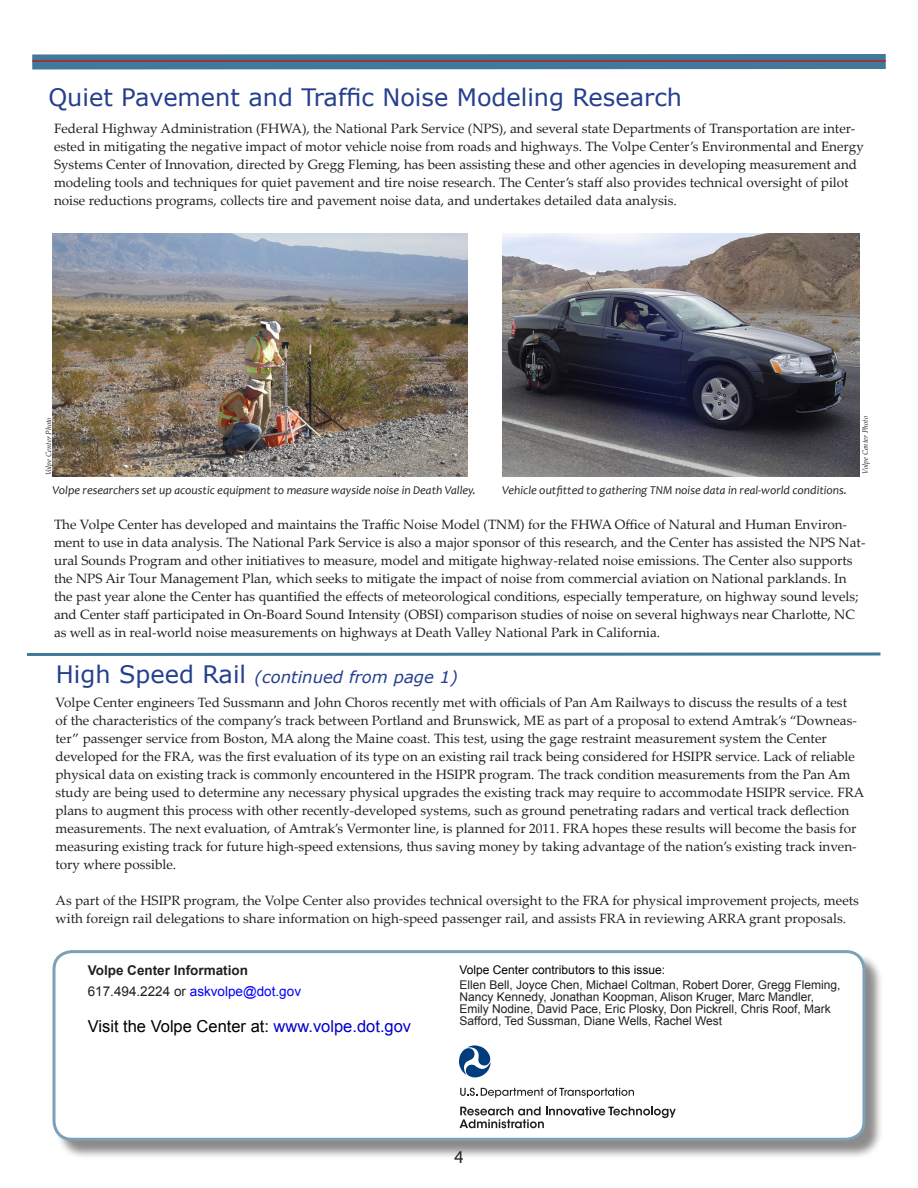
<style>
.page{position:relative;width:918px;height:1188px;background:#fff}
.page>*{position:absolute;margin:0;border:0;box-sizing:border-box;transform-origin:0 0}
.t1{font:24px "Verdana";color:#253f8e}
.t2{font:16.5px "Arial";color:#000}
.t3{font:italic 16.5px "Verdana";color:#253f8e}
.t4{font:16.5px "Lucida Sans Unicode";color:#231f20}
.t5{font:13.5px/18px "Palatino Linotype";color:#231f20}
.t6{font:13.5px "Arial";color:#00f}
.t7{font:700 13.5px "Arial";color:#231f20}
.t8{font:12px/12px "Arial";color:#231f20}
.t9{font:italic 12px "Candara";color:#231f20}
.t10{font:12px "Arial";color:#000}
.t11{font:italic 7.5px "Palatino Linotype";color:#231f20}
.s1{font-style:normal;font-size:24px}
.s2{color:#231f20}
.s3{color:#0000c3}
</style>
<div class="page">
<svg style="left:32px;top:54px;width:854px;height:16px"></svg>
<hr style="left:32px;top:60px;width:854px;height:2px;background:#b41f20">
<div style="left:55px;top:953px;width:829px;height:207px;background:#231f20;opacity:.75"></div>
<div style="left:54px;top:952px;width:810px;height:187px;background:#fff;border-radius:18px"></div>
<div style="left:52px;top:950px;width:814px;height:191px;border:3px solid #427899;border-radius:18px"></div>
<svg style="left:459px;top:1045px;width:32px;height:33px"></svg>
<svg style="left:460px;top:1088px;width:174px;height:10px"></svg>
<svg style="left:460px;top:1107px;width:216px;height:21px"></svg>
<svg style="left:27px;top:652px;width:854px;height:4px"></svg>
<img style="left:52px;top:233px;width:416px;height:244px">
<img style="left:502px;top:233px;width:357px;height:244px">
<p class="t1" style="left:48px;top:82px;width:635px">Quiet Pavement and Traffic Noise Modeling Research</p>
<p class="t5" style="left:54px;top:119px;width:811px">Federal Highway Administration (FHWA), the National Park Service (NPS), and several state Departments of Transportation are inter&shy;ested in mitigating the negative impact of motor vehicle noise from roads and highways. The Volpe Center’s Environmental and Energy Systems Center of Innovation, directed by Gregg Fleming, has been assisting these and other agencies in developing measurement and modeling tools and techniques for quiet pavement and tire noise research. The Center’s staff also provides technical oversight of pilot noise reductions programs, collects tire and pavement noise data, and undertakes detailed data analysis.</p>
<p class="t11" style="left:43px;top:475px;width:59px;rotate:-90deg">Volpe Center Photo</p>
<p class="t11" style="left:860px;top:474px;width:59px;rotate:-90deg">Volpe Center Photo</p>
<p class="t9" style="left:52px;top:483px;width:425px">Volpe researchers set up acoustic equipment to measure wayside noise in Death Valley.</p>
<p class="t9" style="left:502px;top:483px;width:346px">Vehicle outfitted to gathering TNM noise data in real-world conditions.</p>
<p class="t5" style="left:54px;top:515px;width:813px">The Volpe Center has developed and maintains the Traffic Noise Model (TNM) for the FHWA Office of Natural and Human Environ&shy;ment to use in data analysis. The National Park Service is also a major sponsor of this research, and the Center has assisted the NPS Nat&shy;ural Sounds Program and other initiatives to measure, model and mitigate highway-related noise emissions. The Center also supports the NPS Air Tour Management Plan, which seeks to mitigate the impact of noise from commercial aviation on National parklands. In the past year alone the Center has quantified the effects of meteorological conditions, especially temperature, on highway sound levels; and Center staff participated in On-Board Sound Intensity (OBSI) comparison studies of noise on several highways near Charlotte, NC as well as in real-world noise measurements on highways at Death Valley National Park in California.</p>
<p class="t3" style="left:56px;top:666px;width:403px"><span class="s1">High Speed Rail</span> (continued from page 1)</p>
<p class="t5" style="left:56px;top:693px;width:810px">Volpe Center engineers Ted Sussmann and John Choros recently met with officials of Pan Am Railways to discuss the results of a test<br>of the characteristics of the company’s track between Portland and Brunswick, ME as part of a proposal to extend Amtrak’s “Downeas&shy;ter” passenger service from Boston, MA along the Maine coast. This test, using the gage restraint measurement system the Center developed for the FRA, was the first evaluation of its type on an existing rail track being considered for HSIPR service. Lack of reliable physical data on existing track is commonly encountered in the HSIPR program. The track condition measurements from the Pan Am study are being used to determine any necessary physical upgrades the existing track may require to accommodate HSIPR service. FRA plans to augment this process with other recently-developed systems, such as ground penetrating radars and vertical track deflection measurements. The next evaluation, of Amtrak’s Vermonter line, is planned for 2011. FRA hopes these results will become the basis for measuring existing track for future high-speed extensions, thus saving money by taking advantage of the nation’s existing track inven&shy;tory where possible.</p>
<p class="t5" style="left:56px;top:891px;width:805px">As part of the HSIPR program, the Volpe Center also provides technical oversight to the FRA for physical improvement projects, meets with foreign rail delegations to share information on high-speed passenger rail, and assists FRA in reviewing ARRA grant proposals.</p>
<p class="t7" style="left:88px;top:961px;width:162px">Volpe Center Information</p>
<p class="t6" style="left:88px;top:983px;width:215px"><span class="s2">617.494.2224 or</span> askvolpe@dot.gov</p>
<p class="t2" style="left:88px;top:1016px;width:325px">Visit the Volpe Center at: <span class="s3">www.volpe.dot.gov</span></p>
<p class="t10" style="left:460px;top:962px;width:207px">Volpe Center contributors to this issue:</p>
<p class="t8" style="left:460px;top:979px;width:382px">Ellen Bell, Joyce Chen, Michael Coltman, Robert Dorer, Gregg Fleming, Nancy Kennedy, Jonathan Koopman, Alison Kruger, Marc Mandler, Emily Nodine, David Pace, Eric Plosky, Don Pickrell, Chris Roof, Mark Safford, Ted Sussman, Diane Wells, Rachel West</p>
<p class="t4" style="left:454px;top:1144px;width:12px">4</p>
</div>
